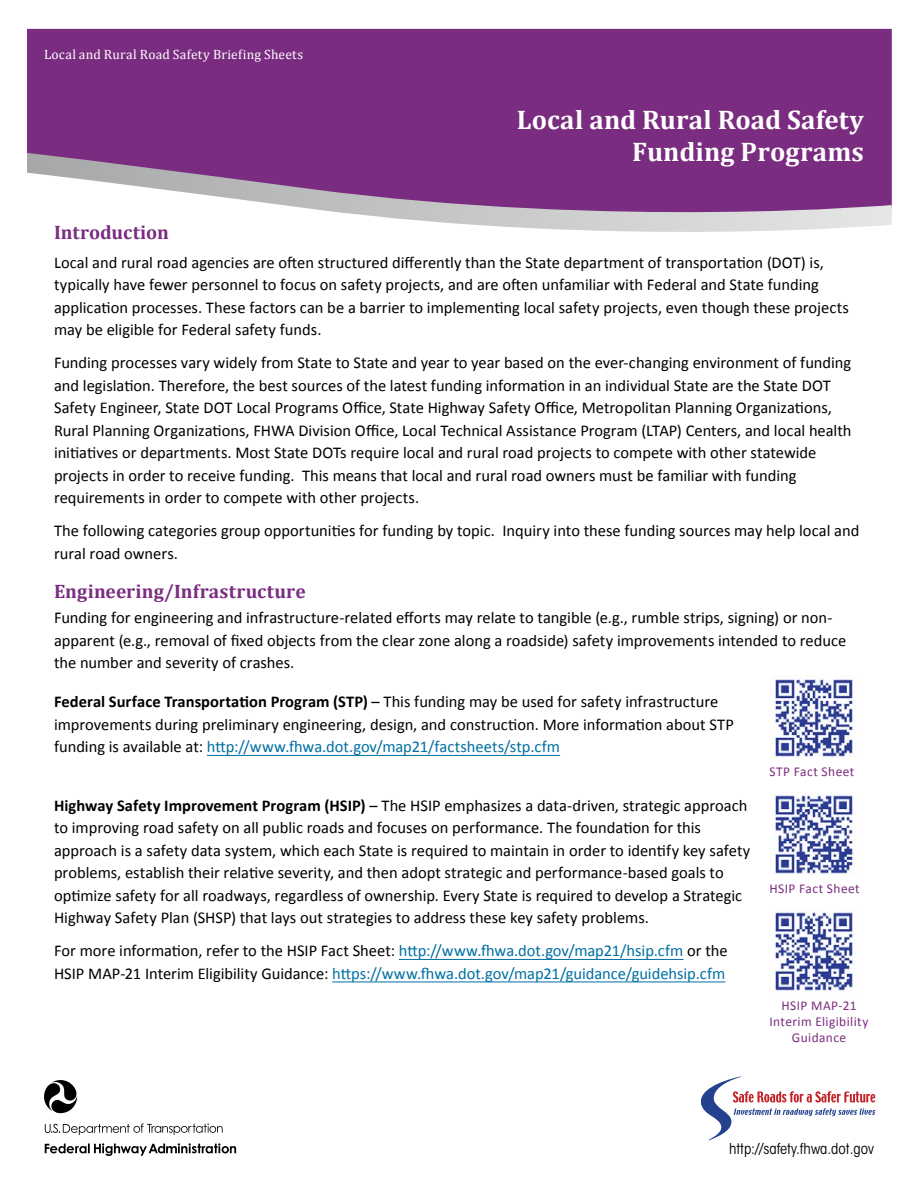
<style>
.page{position:relative;width:918px;height:1188px;background:#fff}
.page>*{position:absolute;margin:0;border:0;box-sizing:border-box;transform-origin:0 0}
.t1{font:700 27px/32.4px "Cambria";letter-spacing:.005em;color:#fff;text-align:right}
.t2{font:700 19.5px "Cambria";letter-spacing:.005em;color:#7a2c80}
.t3{font:16.5px/22.5px "Calibri";color:#000}
.t4{font:16.5px/22.5px "Calibri";letter-spacing:-.005em;color:#006fa1}
.t5{font:condensed 14.85px "ITC Avant Garde Std";color:#000}
.t6{font:13.5px/16.2px "Calibri";letter-spacing:.035em;color:#7a2c80;text-align:center}
.t7{font:13.5px "Cambria";letter-spacing:.02em;color:#fff}
.s1{font-weight:700}
.s2{color:#006fa1}
.s3{color:#000}
</style>
<div class="page">
<div style="left:27px;top:29px;width:865px;height:93px;background:#7a2c80"></div>
<svg style="left:27px;top:122px;width:865px;height:110px"></svg>
<svg style="left:700px;top:1076px;width:175px;height:64px"></svg>
<svg style="left:45px;top:1124px;width:178px;height:11px"></svg>
<svg style="left:44px;top:1080px;width:34px;height:34px"></svg>
<svg style="left:45px;top:1143px;width:191px;height:13px"></svg>
<hr style="left:207px;top:755px;width:353px;height:1px;background:#006fa1">
<img style="left:770px;top:676px;width:87px;height:82px">
<hr style="left:399px;top:959px;width:284px;height:1px;background:#006fa1">
<hr style="left:332px;top:982px;width:393px;height:1px;background:#006fa1">
<img style="left:771px;top:793px;width:86px;height:82px">
<img style="left:774px;top:910px;width:83px;height:82px">
<p class="t7" style="left:44px;top:47px;width:261px">Local and Rural Road Safety Briefing Sheets</p>
<h1 class="t1" style="left:517px;top:103px;width:349px">Local and Rural Road Safety<br>Funding Programs</h1>
<p class="t2" style="left:54px;top:219px;width:116px">Introduction</p>
<p class="t3" style="left:54px;top:251px;width:796px">Local and rural road agencies are often structured differently than the State department of transportation (DOT) is, typically have fewer personnel to focus on safety projects, and are often unfamiliar with Federal and State funding application processes. These factors can be a barrier to implementing local safety projects, even though these projects may be eligible for Federal safety funds.</p>
<p class="t3" style="left:54px;top:352px;width:799px">Funding processes vary widely from State to State and year to year based on the ever-changing environment of funding and legislation. Therefore, the best sources of the latest funding information in an individual State are the State DOT Safety Engineer, State DOT Local Programs Office, State Highway Safety Office, Metropolitan Planning Organizations, Rural Planning Organizations, FHWA Division Office, Local Technical Assistance Program (LTAP) Centers, and local health initiatives or departments. Most State DOTs require local and rural road projects to compete with other statewide projects in order to receive funding. This means that local and rural road owners must be familiar with funding requirements in order to compete with other projects.</p>
<p class="t3" style="left:54px;top:520px;width:807px">The following categories group opportunities for funding by topic. Inquiry into these funding sources may help local and rural road owners.</p>
<p class="t2" style="left:54px;top:577px;width:253px">Engineering/Infrastructure</p>
<p class="t3" style="left:54px;top:607px;width:794px">Funding for engineering and infrastructure-related efforts may relate to tangible (e.g., rumble strips, signing) or non&shy;apparent (e.g., removal of fixed objects from the clear zone along a roadside) safety improvements intended to reduce the number and severity of crashes.</p>
<p class="t3" style="left:54px;top:691px;width:681px"><span class="s1">Federal Surface Transportation Program (STP)</span> – This funding may be used for safety infrastructure improvements during preliminary engineering, design, and construction. More information about STP funding is available at: <span class="s2">http://www.fhwa.dot.gov/map21/factsheets/stp.cfm</span></p>
<p class="t6" style="left:770px;top:764px;width:86px">STP Fact Sheet</p>
<p class="t3" style="left:54px;top:794px;width:698px"><span class="s1">Highway Safety Improvement Program (HSIP)</span> – The HSIP emphasizes a data-driven, strategic approach to improving road safety on all public roads and focuses on performance. The foundation for this approach is a safety data system, which each State is required to maintain in order to identify key safety problems, establish their relative severity, and then adopt strategic and performance-based goals to optimize safety for all roadways, regardless of ownership. Every State is required to develop a Strategic Highway Safety Plan (SHSP) that lays out strategies to address these key safety problems.</p>
<p class="t4" style="left:54px;top:940px;width:675px"><span class="s3">For more information, refer to the HSIP Fact Sheet:</span> http://www.fhwa.dot.gov/map21/hsip.cfm <span class="s3">or the<br>HSIP MAP-21 Interim Eligibility Guidance:</span> https://www.fhwa.dot.gov/map21/guidance/guidehsip.cfm</p>
<p class="t6" style="left:770px;top:880px;width:92px">HSIP Fact Sheet</p>
<p class="t6" style="left:769px;top:997px;width:101px">HSIP MAP-21<br>Interim Eligibility<br>Guidance</p>
<p class="t5" style="left:729px;top:1140px;width:146px">http://safety.fhwa.dot.gov</p>
</div>
